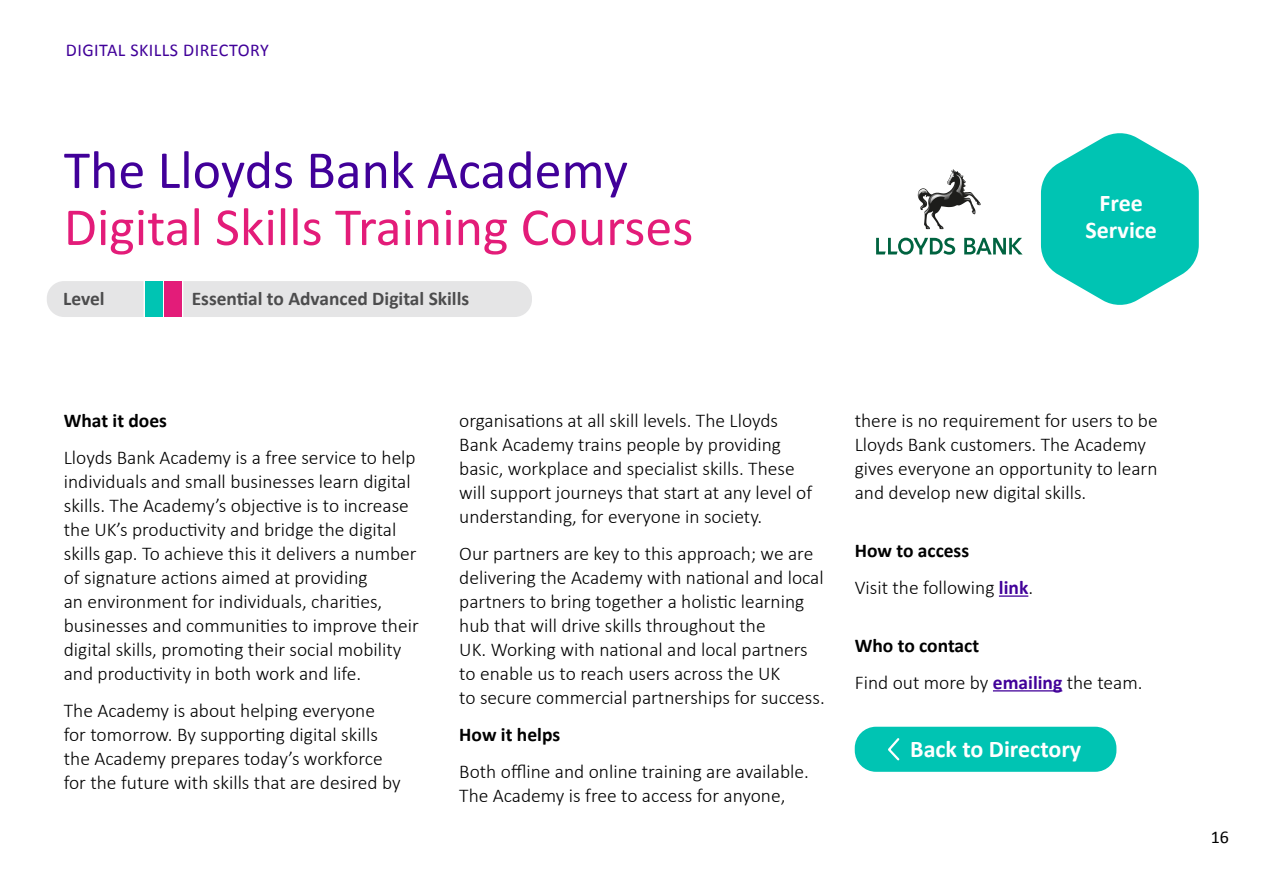
<style>
.page{position:relative;width:1263px;height:893px;background:#fff}
.page>*{position:absolute;margin:0;border:0;box-sizing:border-box;transform-origin:0 0}
.t1{font:54px "Calibri";color:#e31c79}
.t2{font:54px "Calibri";color:#410099}
.t3{font:700 24px/27px "Calibri";color:#fff;text-align:center}
.t4{font:300 19.5px/24px "Calibri";color:#000}
.t5{font:700 19.5px "Calibri";color:#4c4c4d}
.t6{font:700 19.5px "Calibri";color:#000}
.t7{font:18px "Calibri";letter-spacing:.025em;color:#410099}
.t8{font:18px "Calibri";color:#000}
.s1{font-weight:700}
.s2{font-weight:700;color:#410099}
</style>
<div class="page">
<hr style="left:999px;top:595px;width:29px;height:2px;background:#410099">
<hr style="left:993px;top:690px;width:69px;height:1px;background:#410099">
<div style="left:47px;top:281px;width:97px;height:36px;background:#e5e5e6"></div>
<div style="left:165px;top:281px;width:17px;height:36px;background:#e31c79"></div>
<div style="left:183px;top:281px;width:349px;height:36px;background:#e5e5e6"></div>
<div style="left:145px;top:281px;width:17px;height:36px;background:#00c4b3"></div>
<svg style="left:1041px;top:133px;width:158px;height:172px"></svg>
<svg style="left:876px;top:238px;width:79px;height:17px"></svg>
<svg style="left:964px;top:238px;width:58px;height:16px"></svg>
<img style="left:918px;top:169px;width:37px;height:41px">
<svg style="left:919px;top:173px;width:44px;height:31px"></svg>
<div style="left:855px;top:727px;width:261px;height:45px;background:#00c4b3;border-radius:21px"></div>
<svg style="left:888px;top:738px;width:12px;height:23px"></svg>
<p class="t7" style="left:66px;top:39px;width:204px">DIGITAL SKILLS DIRECTORY</p>
<h1 class="t2" style="left:64px;top:136px;width:566px">The Lloyds Bank Academy</h1>
<h1 class="t1" style="left:64px;top:194px;width:631px">Digital Skills Training Courses</h1>
<p class="t5" style="left:63px;top:284px;width:43px">Level</p>
<p class="t5" style="left:192px;top:285px;width:279px">Essential to Advanced Digital Skills</p>
<p class="t3" style="left:1085px;top:189px;width:73px">Free<br>Service</p>
<p class="t6" style="left:64px;top:407px;width:105px">What it does</p>
<p class="t4" style="left:64px;top:445px;width:356px">Lloyds Bank Academy is a free service to help individuals and small businesses learn digital skills. The Academy’s objective is to increase the UK’s productivity and bridge the digital skills gap. To achieve this it delivers a number of signature actions aimed at providing<br>an environment for individuals, charities, businesses and communities to improve their digital skills, promoting their social mobility and productivity in both work and life.</p>
<p class="t4" style="left:64px;top:698px;width:338px">The Academy is about helping everyone for tomorrow. By supporting digital skills the Academy prepares today’s workforce for the future with skills that are desired by</p>
<p class="t4" style="left:459px;top:408px;width:354px">organisations at all skill levels. The Lloyds Bank Academy trains people by providing basic, workplace and specialist skills. These will support journeys that start at any level of understanding, for everyone in society.</p>
<p class="t4" style="left:459px;top:541px;width:367px">Our partners are key to this approach; we are delivering the Academy with national and local partners to bring together a holistic learning hub that will drive skills throughout the<br>UK. Working with national and local partners to enable us to reach users across the UK<br>to secure commercial partnerships for success.</p>
<p class="t6" style="left:459px;top:720px;width:102px">How it helps</p>
<p class="t4" style="left:459px;top:759px;width:351px">Both offline and online training are available.<br>The Academy is free to access for anyone,</p>
<p class="t4" style="left:855px;top:408px;width:304px">there is no requirement for users to be Lloyds Bank customers. The Academy gives everyone an opportunity to learn and develop new digital skills.</p>
<p class="t4" style="left:855px;top:532px;width:180px;line-height:36.8px"><span class="s1">How to access<br></span>Visit the following <span class="s2">link</span>.</p>
<p class="t4" style="left:855px;top:627px;width:289px;line-height:36.8px"><span class="s1">Who to contact<br></span>Find out more by <span class="s2">emailing</span> the team.</p>
<p class="t3" style="left:910px;top:734px;width:173px">Back to Directory</p>
<p class="t8" style="left:1211px;top:825px;width:20px">16</p>
</div>
